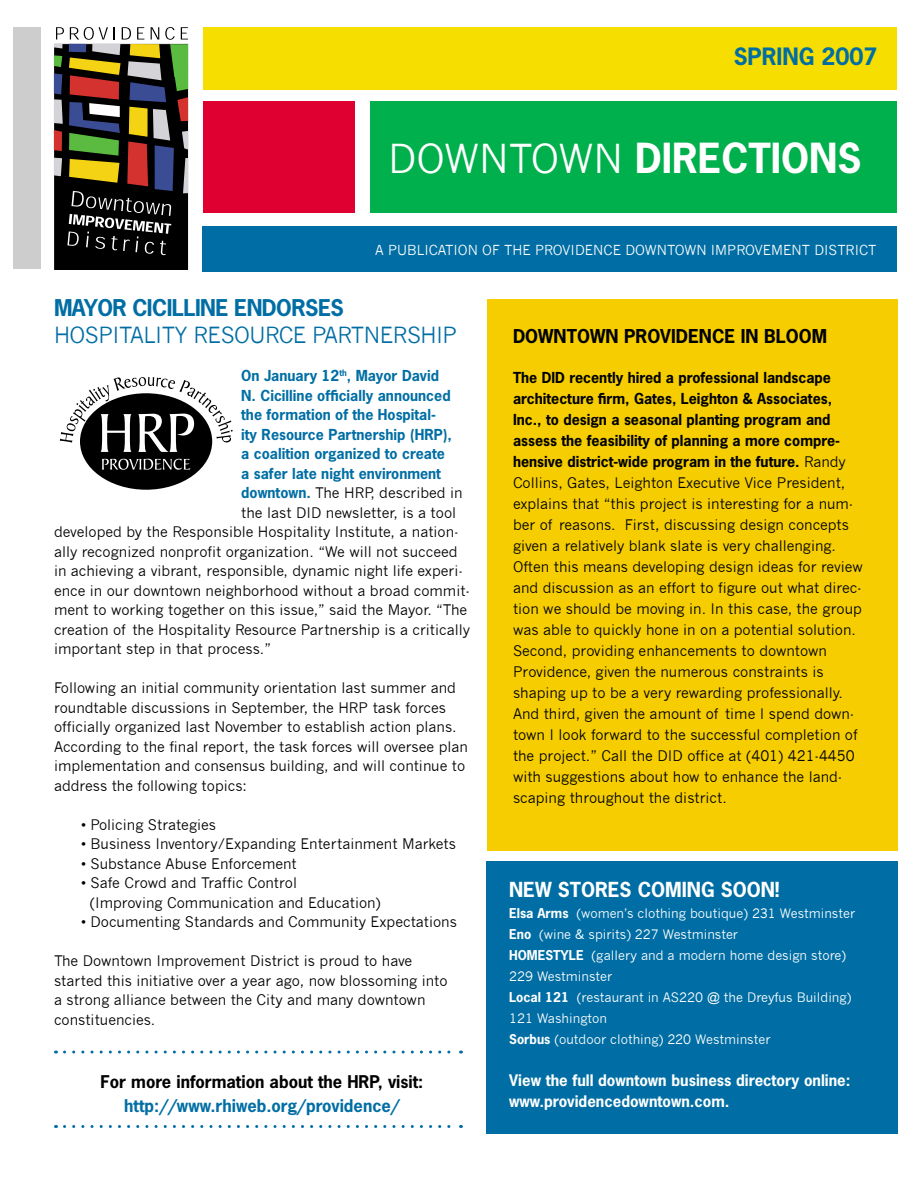
<style>
.page{position:relative;width:918px;height:1188px;background:#fff}
.page>*{position:absolute;margin:0;border:0;box-sizing:border-box;transform-origin:0 0}
.t1{font:700 39px "News Gothic Std";color:#fff}
.t2{font:700 22.5px "News Gothic Std";color:#006ea4}
.t3{font:21.75px "News Gothic";letter-spacing:-.025em;color:#006ea4}
.t4{font:700 21.75px "News Gothic Std";letter-spacing:-.025em;color:#006ea4}
.t5{font:700 19.5px "News Gothic Std";color:#fff}
.t6{font:700 18px "News Gothic Std";color:#000}
.t7{font:700 16.5px "News Gothic Std";color:#000}
.t8{font:700 16.5px "News Gothic Std";color:#006ea4}
.t9{font:700 15px/21px "News Gothic Std";color:#fff}
.t10{font:14.25px/21px "News Gothic";color:#000}
.t11{font:700 14.25px/21px "News Gothic Std";color:#000}
.t12{font:700 14.25px/19.5px "News Gothic Std";color:#006ea4}
.t13{font:13.5px "News Gothic";color:#fff}
.t14{font:12.75px/21px "News Gothic";color:#fff}
.s1{font-family:"News Gothic";font-weight:400}
.s2{font-family:"News Gothic Std";font-weight:700;color:#006ea4}
.s3{font-family:"News Gothic Std";font-weight:700}
</style>
<div class="page">
<div style="left:486px;top:861px;width:411px;height:273px;background:#006ea4"></div>
<svg style="left:53px;top:27px;width:136px;height:243px;background:#575042"></svg>
<div style="left:13px;top:27px;width:27px;height:241px;background:#cecdce"></div>
<div style="left:203px;top:27px;width:694px;height:62px;background:#f6de00"></div>
<div style="left:203px;top:102px;width:152px;height:111px;background:#df0031"></div>
<div style="left:202px;top:226px;width:695px;height:46px;background:#006ea4"></div>
<div style="left:370px;top:102px;width:527px;height:111px;background:#00b04c"></div>
<div style="left:80px;top:393px;width:132px;height:97px;background:#000;border-radius:50%"></div>
<svg style="left:60px;top:377px;width:173px;height:75px"></svg>
<svg style="left:102px;top:459px;width:88px;height:11px"></svg>
<div style="left:487px;top:299px;width:410px;height:551px;background:#f5cd00"></div>
<svg style="left:64px;top:1051px;width:397px;height:3px"></svg>
<svg style="left:64px;top:1125px;width:397px;height:3px"></svg>
<h2 class="t2" style="left:734px;top:42px;width:145px">SPRING 2007</h2>
<h1 class="t1" style="left:388px;top:132px;width:475px"><span class="s1">DOWNTOWN</span> DIRECTIONS</h1>
<p class="t13" style="left:375px;top:242px;width:503px">A PUBLICATION OF THE PROVIDENCE DOWNTOWN IMPROVEMENT DISTRICT</p>
<h3 class="t4" style="left:54px;top:293px;width:292px">MAYOR CICILLINE ENDORSES</h3>
<h3 class="t3" style="left:54px;top:322px;width:405px">HOSPITALITY RESOURCE PARTNERSHIP</h3>
<p class="t12" style="left:241px;top:366px;width:212px">On January 12<sup>th</sup>, Mayor David<br>N. Cicilline officially announced the formation of the Hospital&shy;ity Resource Partnership (HRP), a coalition organized to create a safer late night environment</p>
<p class="t10" style="left:241px;top:482px;width:223px"><span class="s2">downtown.</span> The HRP, described in</p>
<p class="t10" style="left:241px;top:502px;width:216px">the last DID newsletter, is a tool</p>
<p class="t10" style="left:54px;top:521px;width:406px">developed by the Responsible Hospitality Institute, a nation-</p>
<p class="t10" style="left:54px;top:541px;width:405px">ally recognized nonprofit organization. “We will not succeed</p>
<p class="t10" style="left:54px;top:560px;width:410px">in achieving a vibrant, responsible, dynamic night life experi-</p>
<p class="t10" style="left:54px;top:580px;width:418px">ence in our downtown neighborhood without a broad commit-</p>
<p class="t10" style="left:54px;top:599px;width:415px">ment to working together on this issue,” said the Mayor. “The</p>
<p class="t10" style="left:54px;top:619px;width:418px">creation of the Hospitality Resource Partnership is a critically</p>
<p class="t10" style="left:54px;top:638px;width:219px">important step in that process.”</p>
<p class="t10" style="left:54px;top:678px;width:415px;line-height:19.5px">Following an initial community orientation last summer and roundtable discussions in September, the HRP task forces officially organized last November to establish action plans.<br>According to the final report, the task forces will oversee plan implementation and consensus building, and will continue to address the following topics:</p>
<p class="t10" style="left:81px;top:814px;width:137px">• Policing Strategies</p>
<p class="t10" style="left:81px;top:833px;width:377px">• Business Inventory/Expanding Entertainment Markets</p>
<p class="t10" style="left:81px;top:853px;width:217px">• Substance Abuse Enforcement</p>
<p class="t10" style="left:90px;top:873px;width:292px;line-height:19.5px;text-indent:-9px">• Safe Crowd and Traffic Control<br>(Improving Communication and Education)</p>
<p class="t10" style="left:81px;top:911px;width:378px">• Documenting Standards and Community Expectations</p>
<p class="t10" style="left:54px;top:951px;width:395px;line-height:19.5px">The Downtown Improvement District is proud to have started this initiative over a year ago, now blossoming into a strong alliance between the City and many downtown constituencies.</p>
<p class="t7" style="left:101px;top:1070px;width:324px">For more information about the HRP, visit:</p>
<p class="t8" style="left:124px;top:1094px;width:277px">http://www.rhiweb.org/providence/</p>
<p class="t6" style="left:513px;top:324px;width:316px">DOWNTOWN PROVIDENCE IN BLOOM</p>
<p class="t11" style="left:513px;top:367px;width:334px">The DID recently hired a professional landscape architecture firm, Gates, Leighton &amp; Associates, Inc., to design a seasonal planting program and assess the feasibility of planning a more compre&shy;hensive district-wide program in the future. <span class="s1">Randy</span></p>
<p class="t10" style="left:513px;top:473px;width:351px">Collins, Gates, Leighton Executive Vice President, explains that “this project is interesting for a num&shy;ber of reasons. First, discussing design concepts given a relatively blank slate is very challenging.<br>Often this means developing design ideas for review and discussion as an effort to figure out what direc&shy;tion we should be moving in. In this case, the group was able to quickly hone in on a potential solution.<br>Second, providing enhancements to downtown Providence, given the numerous constraints is shaping up to be a very rewarding professionally.<br>And third, given the amount of time I spend down&shy;town I look forward to the successful completion of the project.” Call the DID office at (401) 421-4450 with suggestions about how to enhance the land&shy;scaping throughout the district.</p>
<h3 class="t5" style="left:509px;top:877px;width:272px">NEW STORES COMING SOON!</h3>
<p class="t14" style="left:509px;top:903px;width:348px"><span class="s3">Elsa Arms</span> (women’s clothing boutique) 231 Westminster <span class="s3">Eno</span> (wine &amp; spirits) 227 Westminster<br><span class="s3">HOMESTYLE</span> (gallery and a modern home design store)<br>229 Westminster<br><span class="s3">Local 121</span> (restaurant in AS220 @ the Dreyfus Building)<br>121 Washington<br><span class="s3">Sorbus</span> (outdoor clothing) 220 Westminster</p>
<p class="t9" style="left:509px;top:1070px;width:343px">View the full downtown business directory online: www.providencedowntown.com.</p>
</div>
